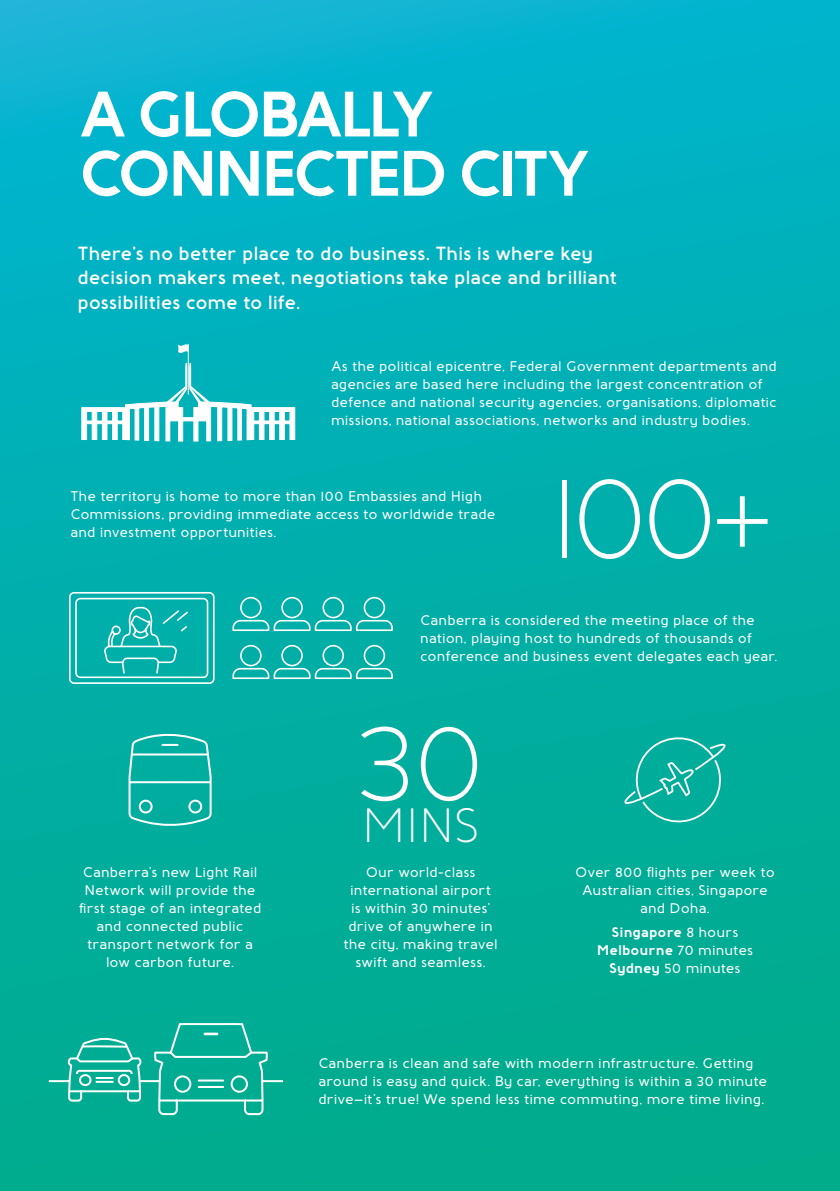
<style>
.page{position:relative;width:840px;height:1191px;background:#fff}
.page>*{position:absolute;margin:0;border:0;box-sizing:border-box;transform-origin:0 0}
.t1{font:118px "Baufra";color:#fff}
.t2{font:109.8px "Baufra";color:#fff}
.t3{font:700 64px/59.2px "Baufra";letter-spacing:-.09em;color:#fff}
.t4{font:48px "Baufra";color:#fff}
.t5{font:600 19px/24.4px "Baufra";letter-spacing:-.01em;color:#fff}
.t6{font:600 14px/18px "Baufra";letter-spacing:.005em;color:#fff}
.t7{font:700 14px/18px "Baufra";color:#fff;text-align:center}
.s1{font-weight:600}
</style>
<div class="page">
<div style="left:0;top:0;width:839px;height:1191px;background:linear-gradient(to bottom,#03b4cf,#00aa86)"></div>
<hr style="left:188px;top:344px;width:1px;height:50px;background:#fff">
<svg style="left:82px;top:363px;width:213px;height:78px"></svg>
<svg style="left:178px;top:343px;width:10px;height:11px"></svg>
<svg style="left:153px;top:1021px;width:115px;height:95px"></svg>
<svg style="left:65px;top:1036px;width:77px;height:66px"></svg>
<hr style="left:49px;top:1080px;width:21px;height:2px;background:#fff">
<hr style="left:139px;top:1080px;width:20px;height:2px;background:#fff">
<hr style="left:262px;top:1080px;width:21px;height:2px;background:#fff">
<svg style="left:621px;top:731px;width:107px;height:98px"></svg>
<svg style="left:127px;top:728px;width:86px;height:103px"></svg>
<svg style="left:68px;top:591px;width:325px;height:93px"></svg>
<h3 class="t3" style="left:78px;top:81px;width:515px">A GLOBALLY<br>CONNECTED CITY</h3>
<h3 class="t5" style="left:77px;top:240px;width:540px">There’s no better place to do business. This is where key decision makers meet, negotiations take place and brilliant possibilities come to life.</h3>
<p class="t6" style="left:331px;top:356px;width:447px">As the political epicentre, Federal Government departments and agencies are based here including the largest concentration of defence and national security agencies, organisations, diplomatic missions, national associations, networks and industry bodies.</p>
<p class="t6" style="left:70px;top:486px;width:426px">The territory is home to more than 100 Embassies and High<br>Commissions, providing immediate access to worldwide trade and investment opportunities.</p>
<h1 class="t1" style="left:551px;top:444px;width:224px">100+</h1>
<p class="t6" style="left:420px;top:610px;width:358px">Canberra is considered the meeting place of the nation, playing host to hundreds of thousands of conference and business event delegates each year.</p>
<p class="t6" style="left:79px;top:863px;width:184px;text-align:center">Canberra’s new Light Rail<br>Network will provide the first stage of an integrated and connected public transport network for a low carbon future.</p>
<h2 class="t2" style="left:355px;top:694px;width:132px">30</h2>
<h3 class="t4" style="left:362px;top:795px;width:118px">MINS</h3>
<p class="t6" style="left:343px;top:863px;width:156px;text-align:center">Our world-class international airport is within 30 minutes’ drive of anywhere in the city, making travel swift and seamless.</p>
<p class="t6" style="left:574px;top:863px;width:201px;text-align:center">Over 800 flights per week to<br>Australian cities, Singapore and Doha.</p>
<p class="t7" style="left:596px;top:922px;width:158px">Singapore <span class="s1">8 hours<br></span>Melbourne <span class="s1">70 minutes<br></span>Sydney <span class="s1">50 minutes</span></p>
<p class="t6" style="left:318px;top:1054px;width:450px">Canberra is clean and safe with modern infrastructure. Getting around is easy and quick. By car, everything is within a 30 minute drive—it’s true! We spend less time commuting, more time living.</p>
</div>
